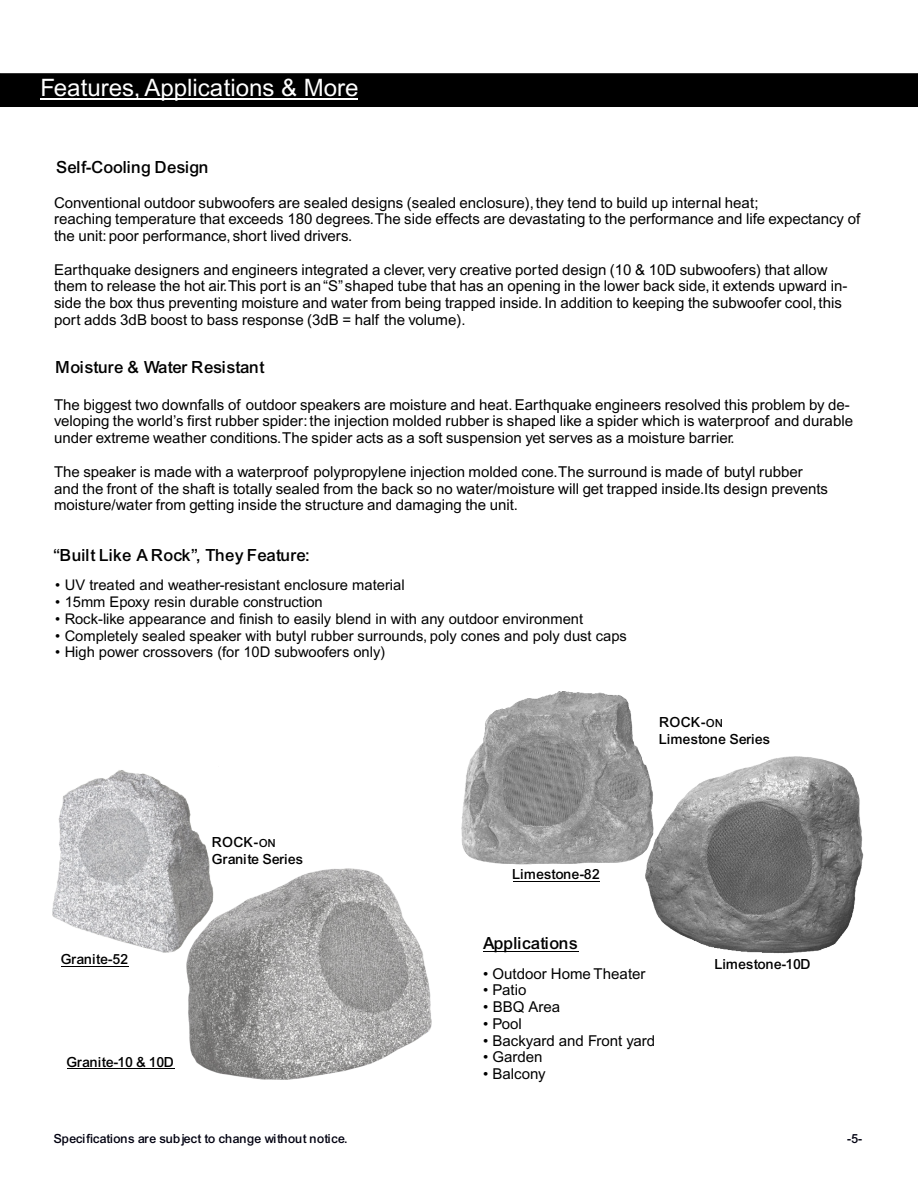
<style>
.page{position:relative;width:918px;height:1188px;background:#fff}
.page>*{position:absolute;margin:0;border:0;box-sizing:border-box;transform-origin:0 0}
.t1{font:24px "Arial";color:#fff}
.t2{font:18px "Arial Mdm";color:#000}
.t3{font:15px/16.8px "Arial";color:#000}
.t4{font:15px/16.8px "Arial Mdm";color:#000}
.t5{font:14.7px "Arial";color:#000}
.t6{font:13.5px "Arial Mdm";color:#000010}
.s1{font-size:12px}
</style>
<div class="page">
<hr style="left:513px;top:881px;width:87px;height:1px;background:#000">
<img style="left:461px;top:691px;width:184px;height:173px">
<img style="left:52px;top:770px;width:158px;height:182px">
<img style="left:186px;top:869px;width:246px;height:211px">
<img style="left:645px;top:757px;width:218px;height:197px">
<hr style="left:67px;top:1069px;width:108px;height:1px;background:#000">
<hr style="left:483px;top:952px;width:96px;height:1px;background:#000">
<hr style="left:61px;top:966px;width:68px;height:1px;background:#000">
<div style="left:0;top:74px;width:918px;height:33px;background:#000"></div>
<hr style="left:40px;top:98px;width:318px;height:1px;background:#fff">
<h1 class="t1" style="left:40px;top:79px;width:319px">Features, Applications &amp; More</h1>
<p class="t2" style="left:57px;top:161px;width:154px">Self-Cooling Design</p>
<p class="t3" style="left:54px;top:195px;width:808px">Conventional outdoor subwoofers are sealed designs (sealed enclosure), they tend to build up internal heat;<br>reaching temperature that exceeds 180 degrees.The side effects are devastating to the performance and life expectancy of the unit: poor performance, short lived drivers.</p>
<p class="t3" style="left:54px;top:262px;width:795px">Earthquake designers and engineers integrated a clever, very creative ported design (10 &amp; 10D subwoofers) that allow them to release the hot air.This port is an “S” shaped tube that has an opening in the lower back side, it extends upward in&shy;side the box thus preventing moisture and water from being trapped inside. In addition to keeping the subwoofer cool, this port adds 3dB boost to bass response (3dB = half the volume).</p>
<p class="t2" style="left:57px;top:361px;width:210px">Moisture &amp; Water Resistant</p>
<p class="t3" style="left:54px;top:397px;width:801px">The biggest two downfalls of outdoor speakers are moisture and heat. Earthquake engineers resolved this problem by de&shy;veloping the world’s first rubber spider: the injection molded rubber is shaped like a spider which is waterproof and durable under extreme weather conditions.The spider acts as a soft suspension yet serves as a moisture barrier.</p>
<p class="t3" style="left:54px;top:464px;width:776px">The speaker is made with a waterproof polypropylene injection molded cone.The surround is made of butyl rubber and the front of the shaft is totally sealed from the back so no water/moisture will get trapped inside. Its design prevents moisture/water from getting inside the structure and damaging the unit.</p>
<p class="t2" style="left:54px;top:549px;width:259px">“Built Like A Rock”, They Feature:</p>
<p class="t5" style="left:55px;top:580px;width:351px">• UV treated and weather-resistant enclosure material</p>
<p class="t5" style="left:55px;top:596px;width:269px">• 15mm Epoxy resin durable construction</p>
<p class="t5" style="left:55px;top:613px;width:529px">• Rock-like appearance and finish to easily blend in with any outdoor environment</p>
<p class="t5" style="left:55px;top:630px;width:573px">• Completely sealed speaker with butyl rubber surrounds, poly cones and poly dust caps</p>
<p class="t5" style="left:55px;top:647px;width:332px">• High power crossovers (for 10D subwoofers only)</p>
<p class="t4" style="left:660px;top:715px;width:112px">ROCK-<span class="s1">ON<br></span>Limestone Series</p>
<p class="t4" style="left:213px;top:835px;width:93px">ROCK-<span class="s1">ON<br></span>Granite Series</p>
<p class="t4" style="left:513px;top:867px;width:88px">Limestone-82</p>
<p class="t2" style="left:483px;top:937px;width:97px">Applications</p>
<p class="t4" style="left:61px;top:952px;width:69px">Granite-52</p>
<p class="t4" style="left:715px;top:957px;width:98px">Limestone-10D</p>
<p class="t3" style="left:483px;top:966px;width:164px">• Outdoor Home Theater</p>
<p class="t3" style="left:483px;top:983px;width:45px">• Patio</p>
<p class="t3" style="left:483px;top:1000px;width:79px">• BBQ Area</p>
<p class="t3" style="left:483px;top:1017px;width:40px">• Pool</p>
<p class="t3" style="left:483px;top:1033px;width:174px">• Backyard and Front yard</p>
<p class="t3" style="left:483px;top:1050px;width:61px">• Garden</p>
<p class="t3" style="left:483px;top:1067px;width:64px">• Balcony</p>
<p class="t4" style="left:67px;top:1055px;width:109px">Granite-10 &amp; 10D</p>
<p class="t6" style="left:54px;top:1134px;width:296px">Specifications are subject to change without notice.</p>
<p class="t6" style="left:847px;top:1134px;width:17px">-5-</p>
</div>
